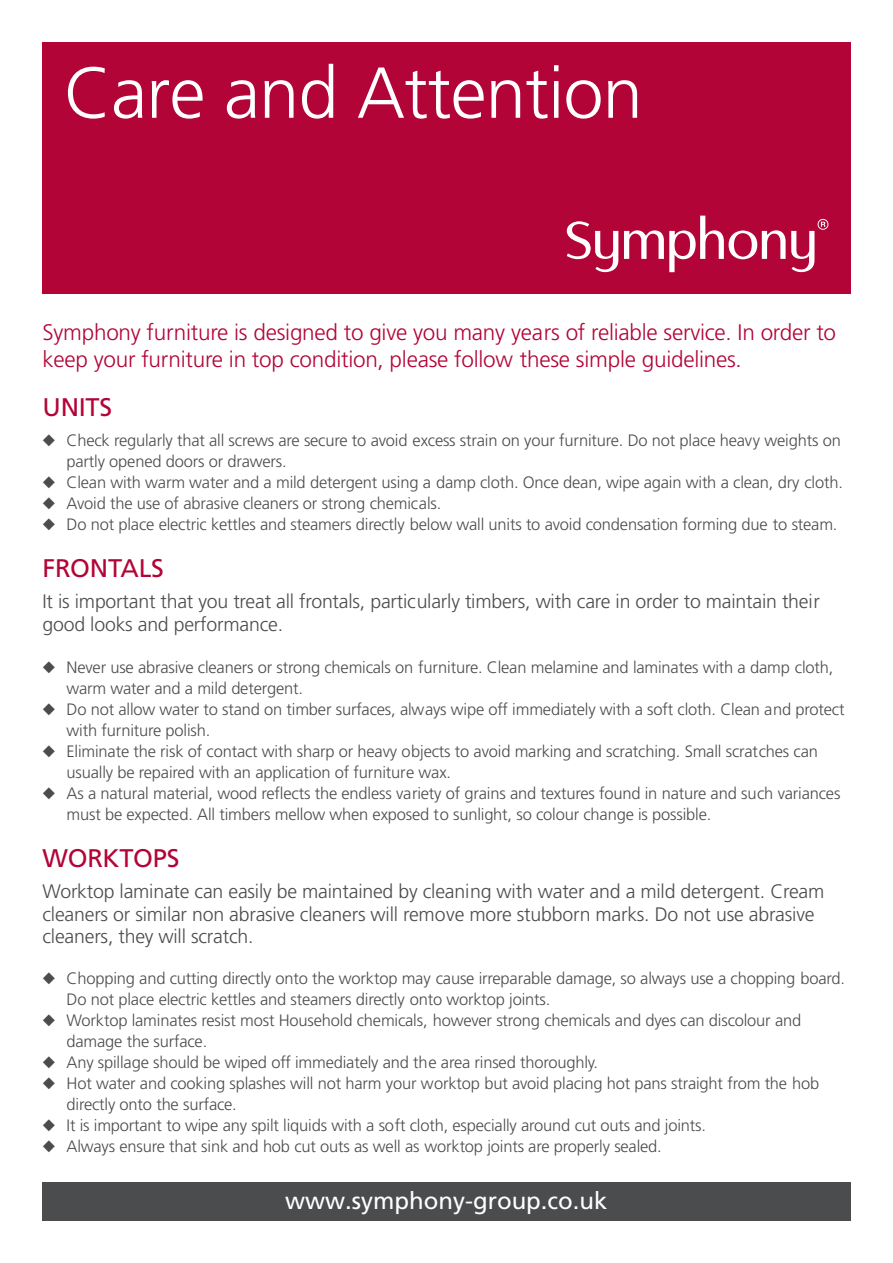
<style>
.page{position:relative;width:893px;height:1263px;background:#fff}
.page>*{position:absolute;margin:0;border:0;box-sizing:border-box;transform-origin:0 0}
.t1{font:300 72px "Frutiger";letter-spacing:-.01em;color:#fff}
.t2{font:25.5px "Frutiger";letter-spacing:-.01em;color:#b30437}
.t3{font:24px "Frutiger";color:#fff}
.t4{font:300 22.5px/27px "Frutiger";letter-spacing:-.01em;color:#b30437}
.t5{font:300 19.5px/22.5px "Frutiger";letter-spacing:-.01em;color:#4b4c4d}
.t6{font:300 16.5px/21px "Frutiger";letter-spacing:-.01em;color:#4b4c4d}
</style>
<div class="page">
<div style="left:43px;top:43px;width:807px;height:251px;background:#b30437"></div>
<div style="left:43px;top:1182px;width:807px;height:38px;background:#4b4c4d"></div>
<svg style="left:566px;top:221px;width:52px;height:51px"></svg>
<svg style="left:624px;top:216px;width:161px;height:56px"></svg>
<svg style="left:791px;top:219px;width:37px;height:53px"></svg>
<h1 class="t1" style="left:64px;top:63px;width:580px">Care and Attention</h1>
<h3 class="t4" style="left:43px;top:320px;width:795px">Symphony furniture is designed to give you many years of reliable service. In order to keep your furniture in top condition, please follow these simple guidelines.</h3>
<h2 class="t2" style="left:43px;top:397px;width:71px">UNITS</h2>
<p class="t6" style="left:67px;top:431px;width:775px;text-indent:-24px">◆ Check regularly that all screws are secure to avoid excess strain on your furniture. Do not place heavy weights on partly opened doors or drawers.</p>
<p class="t6" style="left:43px;top:473px;width:802px">◆ Clean with warm water and a mild detergent using a damp cloth. Once dean, wipe again with a clean, dry cloth.</p>
<p class="t6" style="left:43px;top:494px;width:400px">◆ Avoid the use of abrasive cleaners or strong chemicals.</p>
<p class="t6" style="left:43px;top:515px;width:796px">◆ Do not place electric kettles and steamers directly below wall units to avoid condensation forming due to steam.</p>
<h2 class="t2" style="left:43px;top:558px;width:123px">FRONTALS</h2>
<p class="t5" style="left:43px;top:591px;width:779px">It is important that you treat all frontals, particularly timbers, with care in order to maintain their good looks and performance.</p>
<p class="t6" style="left:67px;top:658px;width:768px;text-indent:-24px">◆ Never use abrasive cleaners or strong chemicals on furniture. Clean melamine and laminates with a damp cloth, warm water and a mild detergent.</p>
<p class="t6" style="left:67px;top:700px;width:779px;text-indent:-24px">◆ Do not allow water to stand on timber surfaces, always wipe off immediately with a soft cloth. Clean and protect with furniture polish.</p>
<p class="t6" style="left:67px;top:742px;width:752px;text-indent:-24px">◆ Eliminate the risk of contact with sharp or heavy objects to avoid marking and scratching. Small scratches can usually be repaired with an application of furniture wax.</p>
<p class="t6" style="left:67px;top:784px;width:775px;text-indent:-24px">◆ As a natural material, wood reflects the endless variety of grains and textures found in nature and such variances must be expected. All timbers mellow when exposed to sunlight, so colour change is possible.</p>
<h2 class="t2" style="left:43px;top:848px;width:138px">WORKTOPS</h2>
<p class="t5" style="left:43px;top:881px;width:783px">Worktop laminate can easily be maintained by cleaning with water and a mild detergent. Cream cleaners or similar non abrasive cleaners will remove more stubborn marks. Do not use abrasive cleaners, they will scratch.</p>
<p class="t6" style="left:67px;top:969px;width:780px;text-indent:-24px">◆ Chopping and cutting directly onto the worktop may cause irreparable damage, so always use a chopping board.<br>Do not place electric kettles and steamers directly onto worktop joints.</p>
<p class="t6" style="left:67px;top:1011px;width:736px;text-indent:-24px">◆ Worktop laminates resist most Household chemicals, however strong chemicals and dyes can discolour and damage the surface.</p>
<p class="t6" style="left:43px;top:1053px;width:557px">◆ Any spillage should be wiped off immediately and the area rinsed thoroughly.</p>
<p class="t6" style="left:67px;top:1074px;width:754px;text-indent:-24px">◆ Hot water and cooking splashes will not harm your worktop but avoid placing hot pans straight from the hob directly onto the surface.</p>
<p class="t6" style="left:43px;top:1116px;width:665px">◆ It is important to wipe any spilt liquids with a soft cloth, especially around cut outs and joints.</p>
<p class="t6" style="left:43px;top:1137px;width:620px">◆ Always ensure that sink and hob cut outs as well as worktop joints are properly sealed.</p>
<h3 class="t3" style="left:285px;top:1191px;width:324px">www.symphony-group.co.uk</h3>
</div>
